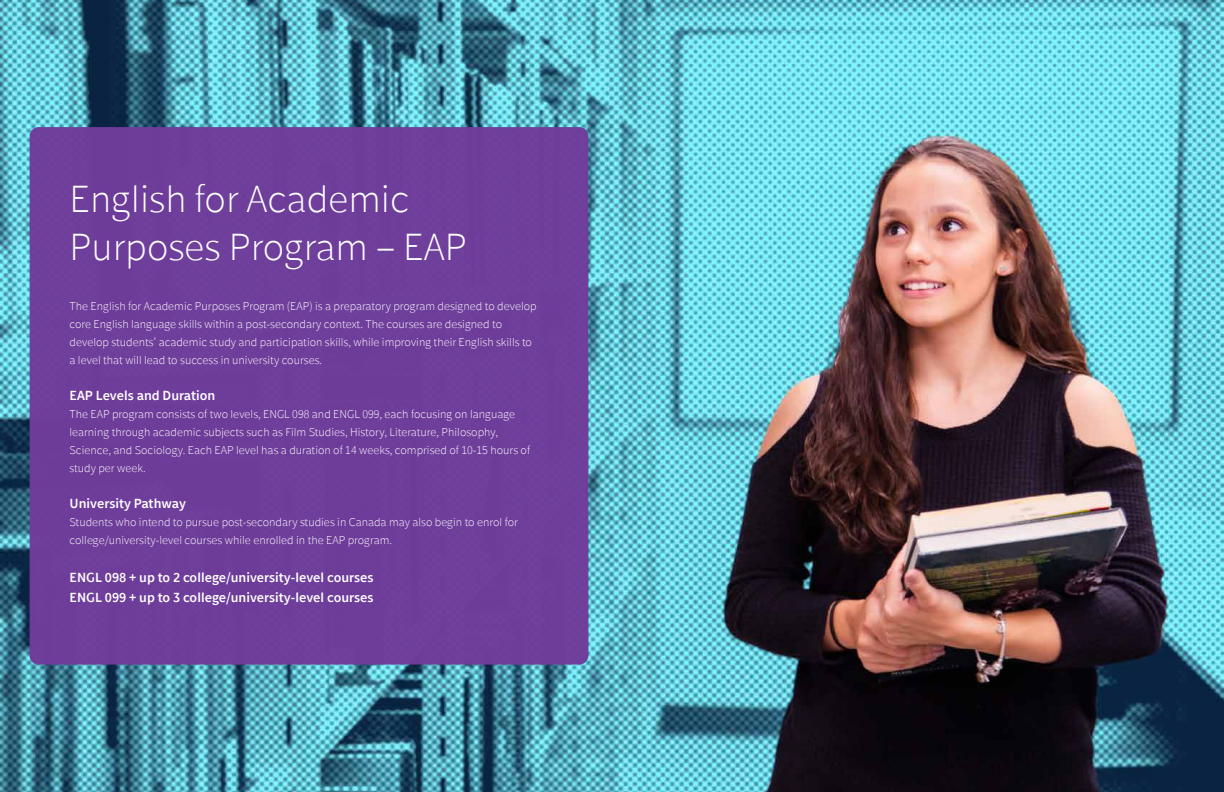
<style>
.page{position:relative;width:1224px;height:792px;background:#fff}
.page>*{position:absolute;margin:0;border:0;box-sizing:border-box;transform-origin:0 0}
.t1{font:300 40px/48px "Monrad";color:#fff}
.t2{font:600 14px/20px "Monrad";color:#fff}
.t3{font:300 12px/18px "Monrad";color:#fff}
</style>
<div class="page">
<img style="left:0;top:0;width:1224px;height:792px">
<div style="left:30px;top:127px;width:558px;height:538px;background:#703c9b;border-radius:9px"></div>
<h1 class="t1" style="left:70px;top:175px;width:399px">English for Academic<br>Purposes Program – EAP</h1>
<p class="t3" style="left:70px;top:297px;width:469px">The English for Academic Purposes Program (EAP) is a preparatory program designed to develop core English language skills within a post-secondary context. The courses are designed to develop students’ academic study and participation skills, while improving their English skills to a level that will lead to success in university courses.</p>
<p class="t2" style="left:70px;top:385px;width:147px">EAP Levels and Duration</p>
<p class="t3" style="left:70px;top:405px;width:462px">The EAP program consists of two levels, ENGL 098 and ENGL 099, each focusing on language learning through academic subjects such as Film Studies, History, Literature, Philosophy, Science, and Sociology. Each EAP level has a duration of 14 weeks, comprised of 10-15 hours of study per week.</p>
<p class="t2" style="left:70px;top:493px;width:118px">University Pathway</p>
<p class="t3" style="left:70px;top:513px;width:450px">Students who intend to pursue post-secondary studies in Canada may also begin to enrol for college/university-level courses while enrolled in the EAP program.</p>
<p class="t2" style="left:70px;top:567px;width:306px">ENGL 098 + up to 2 college/university-level courses<br>ENGL 099 + up to 3 college/university-level courses</p>
</div>
